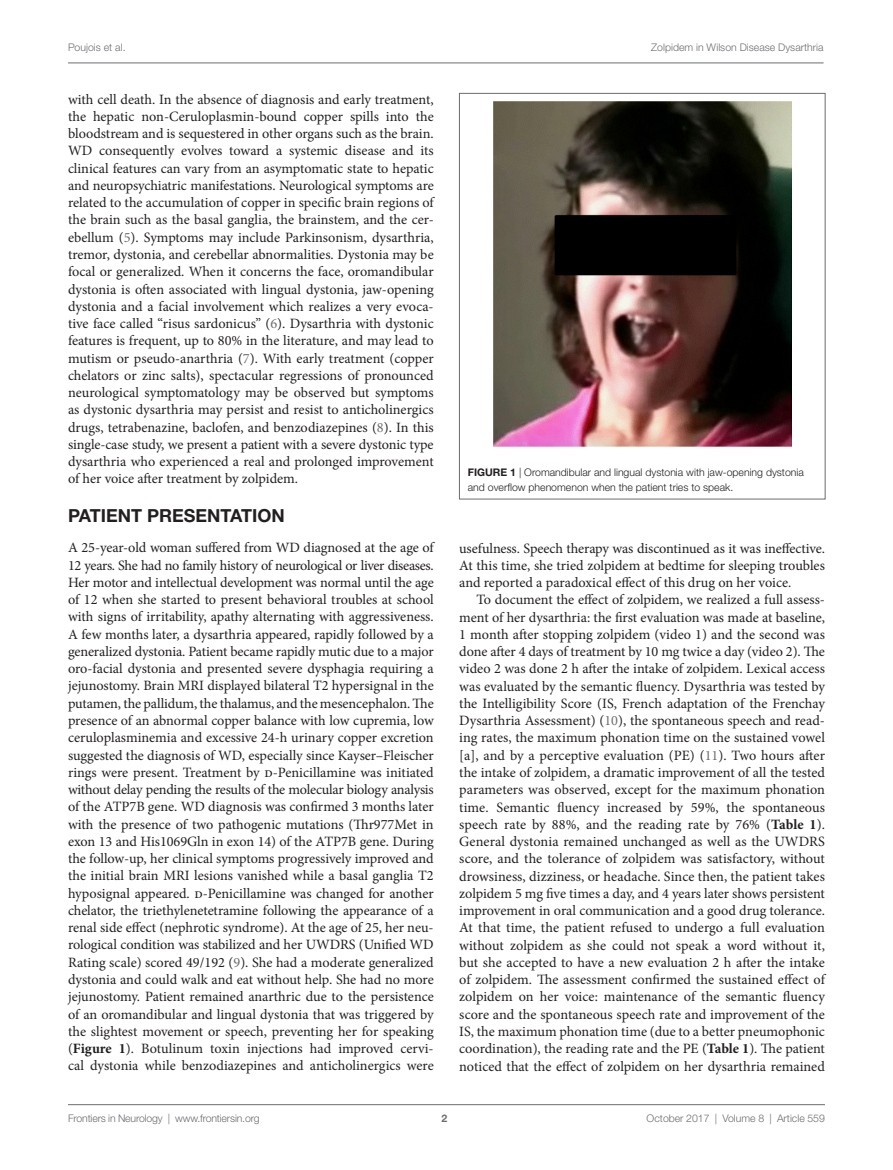
<style>
.page{position:relative;width:893px;height:1170px;background:#fff}
.page>*{position:absolute;margin:0;border:0;box-sizing:border-box;transform-origin:0 0}
.t1{font:700 18px "Helvetica Neue LT Std";color:#231f20}
.t2{font:14.25px/17.2px "Minion Pro";color:#231f20;text-align:justify}
.t3{font:300 10.5px "Helvetica Neue LT Std";color:#6c6d70}
.t4{font:300 10.5px/14.2px "Helvetica Neue LT Std";color:#231f20}
.t5{font:700 10.5px "Helvetica Neue LT Std";color:#6c6d70}
.s1{color:#6c6d70}
.s2{font-weight:700}
</style>
<div class="page">
<img style="left:493px;top:102px;width:298px;height:344px">
<div style="left:459px;top:93px;width:366px;height:406px;border:1px solid #6c6d70"></div>
<hr style="left:68px;top:63px;width:756px;height:1px;background:#6c6d70">
<hr style="left:68px;top:1104px;width:757px;height:1px;background:#6c6d70">
<p class="t3" style="left:68px;top:41px;width:59px">Poujois et al.</p>
<p class="t3" style="left:651px;top:41px;width:174px">Zolpidem in Wilson Disease Dysarthria</p>
<p class="t2" style="left:68px;top:90px;width:367px">with cell death. In the absence of diagnosis and early treatment, the hepatic non-Ceruloplasmin-bound copper spills into the bloodstream and is sequestered in other organs such as the brain.<br>WD consequently evolves toward a systemic disease and its clinical features can vary from an asymptomatic state to hepatic and neuropsychiatric manifestations. Neurological symptoms are related to the accumulation of copper in specific brain regions of the brain such as the basal ganglia, the brainstem, and the cer&shy;ebellum (<span class="s1">5</span>). Symptoms may include Parkinsonism, dysarthria, tremor, dystonia, and cerebellar abnormalities. Dystonia may be focal or generalized. When it concerns the face, oromandibular dystonia is often associated with lingual dystonia, jaw-opening dystonia and a facial involvement which realizes a very evoca&shy;tive face called “risus sardonicus” (<span class="s1">6</span>). Dysarthria with dystonic features is frequent, up to 80% in the literature, and may lead to mutism or pseudo-anarthria (<span class="s1">7</span>). With early treatment (copper chelators or zinc salts), spectacular regressions of pronounced neurological symptomatology may be observed but symptoms as dystonic dysarthria may persist and resist to anticholinergics drugs, tetrabenazine, baclofen, and benzodiazepines (<span class="s1">8</span>). In this single-case study, we present a patient with a severe dystonic type dysarthria who experienced a real and prolonged improvement of her voice after treatment by zolpidem.</p>
<p class="t1" style="left:68px;top:504px;width:117px">PATIENT PRESE</p>
<p class="t1" style="left:207px;top:504px;width:79px">NTATION</p>
<p class="t2" style="left:68px;top:539px;width:367px">A 25-year-old woman suffered from WD diagnosed at the age of 12 years. She had no family history of neurological or liver diseases.<br>Her motor and intellectual development was normal until the age of 12 when she started to present behavioral troubles at school with signs of irritability, apathy alternating with aggressiveness.<br>A few months later, a dysarthria appeared, rapidly followed by a generalized dystonia. Patient became rapidly mutic due to a major oro-facial dystonia and presented severe dysphagia requiring a jejunostomy. Brain MRI displayed bilateral T2 hypersignal in the putamen, the pallidum, the thalamus, and the mesencephalon. The presence of an abnormal copper balance with low cupremia, low ceruloplasminemia and excessive 24-h urinary copper excretion suggested the diagnosis of WD, especially since Kayser–Fleischer rings were present. Treatment by d-Penicillamine was initiated without delay pending the results of the molecular biology analysis of the ATP7B gene. WD diagnosis was confirmed 3 months later with the presence of two pathogenic mutations (Thr977Met in exon 13 and His1069Gln in exon 14) of the ATP7B gene. During the follow-up, her clinical symptoms progressively improved and the initial brain MRI lesions vanished while a basal ganglia T2 hyposignal appeared. d-Penicillamine was changed for another chelator, the triethylenetetramine following the appearance of a renal side effect (nephrotic syndrome). At the age of 25, her neu&shy;rological condition was stabilized and her UWDRS (Unified WD Rating scale) scored 49/192 (<span class="s1">9</span>). She had a moderate generalized dystonia and could walk and eat without help. She had no more jejunostomy. Patient remained anarthric due to the persistence of an oromandibular and lingual dystonia that was triggered by the slightest movement or speech, preventing her for speaking (<span class="s2">Figure 1</span>). Botulinum toxin injections had improved cervi&shy;cal dystonia while benzodiazepines and anticholinergics were</p>
<p class="t2" style="left:459px;top:539px;width:367px">usefulness. Speech therapy was discontinued as it was ineffective.<br>At this time, she tried zolpidem at bedtime for sleeping troubles and reported a paradoxical effect of this drug on her voice.</p>
<p class="t4" style="left:468px;top:465px;width:338px"><span class="s2">FIGURE 1</span> | Oromandibular and lingual dystonia with jaw-opening dystonia and overflow phenomenon when the patient tries to speak.</p>
<p class="t2" style="left:459px;top:591px;width:367px;text-indent:17px">To document the effect of zolpidem, we realized a full assess&shy;ment of her dysarthria: the first evaluation was made at baseline, 1 month after stopping zolpidem (video 1) and the second was done after 4 days of treatment by 10 mg twice a day (video 2). The video 2 was done 2 h after the intake of zolpidem. Lexical access was evaluated by the semantic fluency. Dysarthria was tested by the Intelligibility Score (IS, French adaptation of the Frenchay Dysarthria Assessment) (<span class="s1">10</span>), the spontaneous speech and read&shy;ing rates, the maximum phonation time on the sustained vowel [a], and by a perceptive evaluation (PE) (<span class="s1">11</span>). Two hours after the intake of zolpidem, a dramatic improvement of all the tested parameters was observed, except for the maximum phonation time. Semantic fluency increased by 59%, the spontaneous speech rate by 88%, and the reading rate by 76% (<span class="s2">Table 1</span>).<br>General dystonia remained unchanged as well as the UWDRS score, and the tolerance of zolpidem was satisfactory, without drowsiness, dizziness, or headache. Since then, the patient takes zolpidem 5 mg five times a day, and 4 years later shows persistent improvement in oral communication and a good drug tolerance.<br>At that time, the patient refused to undergo a full evaluation without zolpidem as she could not speak a word without it, but she accepted to have a new evaluation 2 h after the intake of zolpidem. The assessment confirmed the sustained effect of zolpidem on her voice: maintenance of the semantic fluency score and the spontaneous speech rate and improvement of the IS, the maximum phonation time (due to a better pneumophonic coordination), the reading rate and the PE (<span class="s2">Table 1</span>). The patient noticed that the effect of zolpidem on her dysarthria remained</p>
<p class="t3" style="left:68px;top:1111px;width:193px">Frontiers in Neurology | www.frontiersin.org</p>
<p class="t3" style="left:647px;top:1111px;width:180px">October 2017 | Volume 8 | Article 559</p>
<p class="t5" style="left:441px;top:1111px;width:7px">2</p>
</div>
